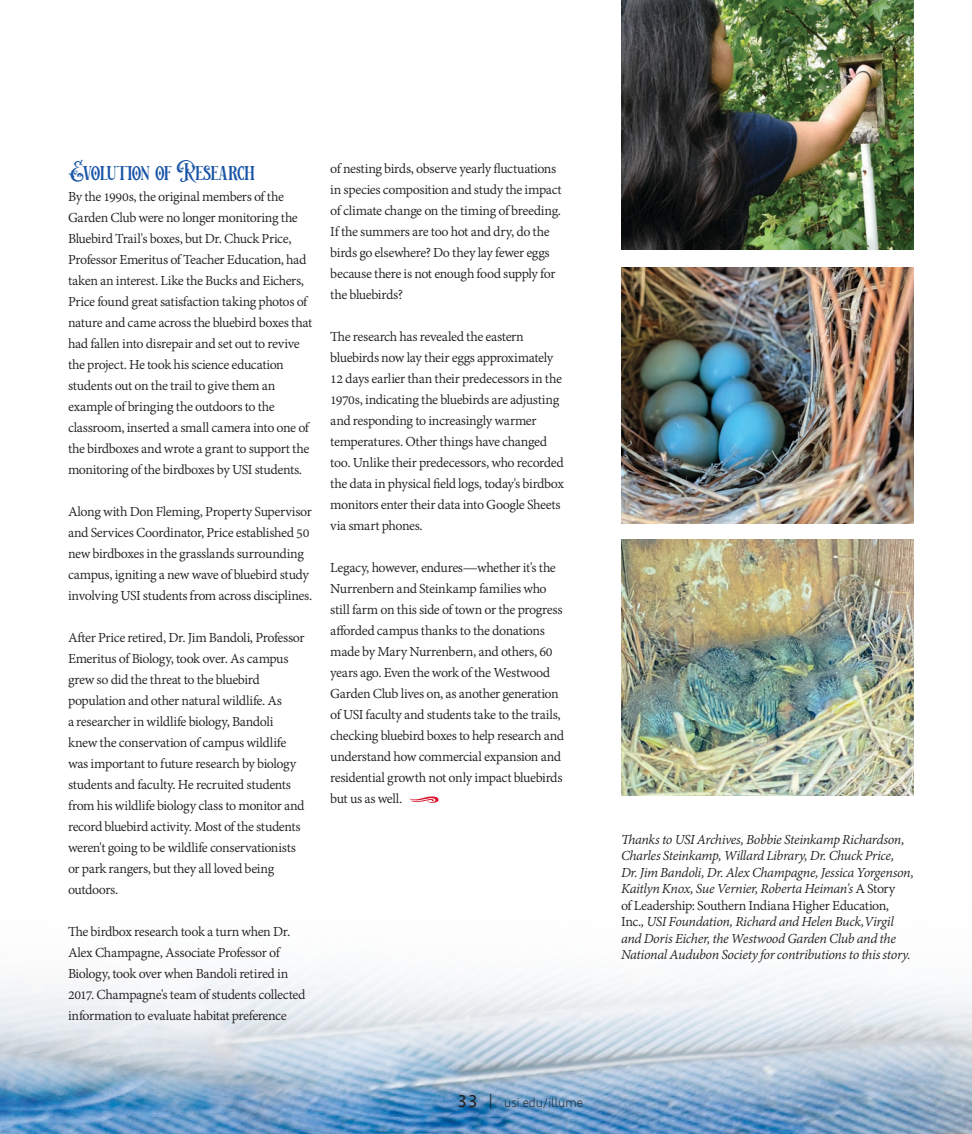
<style>
.page{position:relative;width:972px;height:1134px;background:#fff}
.page>*{position:absolute;margin:0;border:0;box-sizing:border-box;transform-origin:0 0}
.t1{font:24px "Victorian Decade Demo Version";letter-spacing:-.05em;color:#1854a6}
.t2{font:15px/21px "Adobe Devanagari";letter-spacing:-.025em;color:#231f20}
.t3{font:italic 15px/16.5px "Adobe Devanagari";letter-spacing:-.025em;color:#231f20}
.t4{font:200 13.5px "Seravek";color:#231f20}
.s1{font-weight:400;font-size:18px}
.s2{font-weight:300;font-size:15px}
.s3{font-style:normal}
</style>
<div class="page">
<img style="left:0;top:1104px;width:972px;height:30px">
<svg style="left:0;top:973px;width:972px;height:131px"></svg>
<svg style="left:409px;top:796px;width:30px;height:7px"></svg>
<img style="left:621px;top:0;width:293px;height:250px">
<img style="left:621px;top:268px;width:293px;height:255px">
<img style="left:621px;top:540px;width:293px;height:255px">
<h1 class="t1" style="left:68px;top:159px;width:189px">Evolution of Research</h1>
<p class="t2" style="left:68px;top:187px;width:246px">By the 1990s, the original members of the Garden Club were no longer monitoring the Bluebird Trail's boxes, but Dr. Chuck Price, Professor Emeritus of Teacher Education, had taken an interest. Like the Bucks and Eichers, Price found great satisfaction taking photos of nature and came across the bluebird boxes that had fallen into disrepair and set out to revive the project. He took his science education students out on the trail to give them an example of bringing the outdoors to the classroom, inserted a small camera into one of the birdboxes and wrote a grant to support the monitoring of the birdboxes by USI students.</p>
<p class="t2" style="left:68px;top:502px;width:246px">Along with Don Fleming, Property Supervisor and Services Coordinator, Price established 50 new birdboxes in the grasslands surrounding campus, igniting a new wave of bluebird study involving USI students from across disciplines.</p>
<p class="t2" style="left:68px;top:628px;width:238px">After Price retired, Dr. Jim Bandoli, Professor Emeritus of Biology, took over. As campus grew so did the threat to the bluebird population and other natural wildlife. As<br>a researcher in wildlife biology, Bandoli knew the conservation of campus wildlife was important to future research by biology students and faculty. He recruited students from his wildlife biology class to monitor and record bluebird activity. Most of the students weren't going to be wildlife conservationists or park rangers, but they all loved being outdoors.</p>
<p class="t2" style="left:68px;top:922px;width:239px">The birdbox research took a turn when Dr.<br>Alex Champagne, Associate Professor of Biology, took over when Bandoli retired in 2017. Champagne's team of students collected information to evaluate habitat preference</p>
<p class="t2" style="left:330px;top:159px;width:233px">of nesting birds, observe yearly fluctuations in species composition and study the impact of climate change on the timing of breeding.<br>If the summers are too hot and dry, do the birds go elsewhere? Do they lay fewer eggs because there is not enough food supply for the bluebirds?</p>
<p class="t2" style="left:330px;top:327px;width:235px">The research has revealed the eastern bluebirds now lay their eggs approximately 12 days earlier than their predecessors in the 1970s, indicating the bluebirds are adjusting and responding to increasingly warmer temperatures. Other things have changed too. Unlike their predecessors, who recorded the data in physical field logs, today's birdbox monitors enter their data into Google Sheets via smart phones.</p>
<p class="t2" style="left:330px;top:558px;width:235px">Legacy, however, endures—whether it's the Nurrenbern and Steinkamp families who still farm on this side of town or the progress afforded campus thanks to the donations made by Mary Nurrenbern, and others, 60 years ago. Even the work of the Westwood Garden Club lives on, as another generation of USI faculty and students take to the trails, checking bluebird boxes to help research and understand how commercial expansion and residential growth not only impact bluebirds but us as well.</p>
<p class="t4" style="left:458px;top:1094px;width:127px"><span class="s1">33</span> <span class="s2">|</span> usi.edu/illume</p>
<p class="t3" style="left:621px;top:832px;width:294px">Thanks to USI Archives, Bobbie Steinkamp Richardson, Charles Steinkamp, Willard Library, Dr. Chuck Price, Dr. Jim Bandoli, Dr. Alex Champagne, Jessica Yorgenson, Kaitlyn Knox, Sue Vernier, Roberta Heiman's <span class="s3">A Story<br>of Leadership: Southern Indiana Higher Education, Inc.</span>, USI Foundation, Richard and Helen Buck, Virgil and Doris Eicher, the Westwood Garden Club and the National Audubon Society for contributions to this story.</p>
</div>
